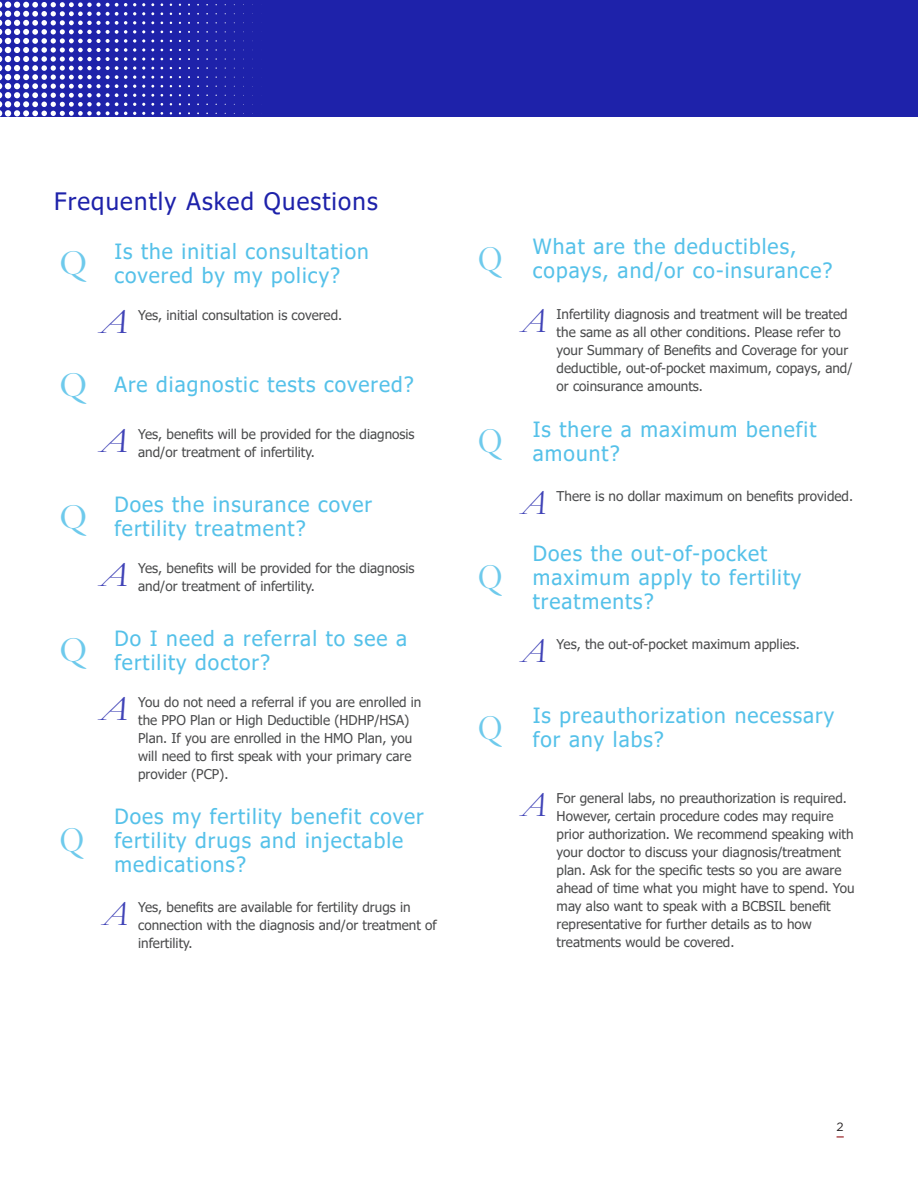
<style>
.page{position:relative;width:918px;height:1188px;background:#fff}
.page>*{position:absolute;margin:0;border:0;box-sizing:border-box;transform-origin:0 0}
.Body_Text{font:36px "Garamond";color:#6ecaec;scale:.9 1}
.Body_Text-2{font:italic 36px "Garamond";color:#4043b7;scale:.9 1}
.Body_Text-3{font:36px "Garamond";color:#6ecaec}
.Body_Text-4{font:italic 36px "Garamond";color:#4043b7}
.Header_1{font:24px "Tahoma";letter-spacing:.05em;color:#1e22aa}
.Header_2{font:21px/24px "Tahoma";letter-spacing:.05em;color:#55c1e9}
.Table_Body_Left{font:13.5px/18px "Tahoma";color:#4b4c4d}
.t1{font:12px "Gotham";color:#231f20}
</style>
<div class="page">
<div style="left:0;top:0;width:918px;height:117px;background:#1e22aa"></div>
<svg style="left:142px;top:48px;width:3px;height:13px"></svg>
<svg style="left:133px;top:30px;width:3px;height:49px"></svg>
<svg style="left:0;top:1px;width:127px;height:116px"></svg>
<svg style="left:837px;top:1136px;width:7px;height:2px"></svg>
<p class="Header_1" style="left:54px;top:185px;width:325px">Frequently Asked Questions</p>
<p class="Body_Text-3" style="left:59px;top:239px;width:29px">Q</p>
<p class="Header_2" style="left:114px;top:240px;width:256px">Is the initial consultation covered by my policy?</p>
<p class="Body_Text-4" style="left:100px;top:297px;width:29px">A</p>
<p class="Table_Body_Left" style="left:138px;top:307px;width:206px">Yes, initial consultation is covered.</p>
<p class="Body_Text-3" style="left:59px;top:360px;width:29px">Q</p>
<p class="Header_2" style="left:114px;top:373px;width:301px">Are diagnostic tests covered?</p>
<p class="Body_Text-4" style="left:100px;top:416px;width:29px">A</p>
<p class="Table_Body_Left" style="left:138px;top:426px;width:278px">Yes, benefits will be provided for the diagnosis and/or treatment of infertility.</p>
<p class="Body_Text-3" style="left:59px;top:492px;width:29px">Q</p>
<p class="Header_2" style="left:114px;top:493px;width:259px">Does the insurance cover fertility treatment?</p>
<p class="Body_Text-4" style="left:100px;top:551px;width:29px">A</p>
<p class="Table_Body_Left" style="left:138px;top:560px;width:278px">Yes, benefits will be provided for the diagnosis and/or treatment of infertility.</p>
<p class="Body_Text-3" style="left:59px;top:626px;width:29px">Q</p>
<p class="Header_2" style="left:114px;top:627px;width:294px">Do I need a referral to see a fertility doctor?</p>
<p class="Body_Text-4" style="left:100px;top:685px;width:29px">A</p>
<p class="Table_Body_Left" style="left:138px;top:694px;width:285px">You do not need a referral if you are enrolled in the PPO Plan or High Deductible (HDHP/HSA)<br>Plan. If you are enrolled in the HMO Plan, you will need to first speak with your primary care provider (PCP).</p>
<p class="Body_Text" style="left:59px;top:816px;width:29px">Q</p>
<p class="Header_2" style="left:114px;top:805px;width:311px">Does my fertility benefit cover fertility drugs and injectable medications?</p>
<p class="Body_Text-2" style="left:103px;top:890px;width:29px">A</p>
<p class="Table_Body_Left" style="left:138px;top:899px;width:300px">Yes, benefits are available for fertility drugs in connection with the diagnosis and/or treatment of infertility.</p>
<p class="Body_Text" style="left:478px;top:234px;width:29px">Q</p>
<p class="Header_2" style="left:533px;top:236px;width:301px">What are the deductibles, copays, and/or co-insurance?</p>
<p class="Body_Text-2" style="left:521px;top:296px;width:29px">A</p>
<p class="Table_Body_Left" style="left:557px;top:305px;width:297px">Infertility diagnosis and treatment will be treated the same as all other conditions. Please refer to your Summary of Benefits and Coverage for your deductible, out-of-pocket maximum, copays, and/ or coinsurance amounts.</p>
<p class="Body_Text" style="left:478px;top:417px;width:29px">Q</p>
<p class="Header_2" style="left:533px;top:418px;width:285px">Is there a maximum benefit amount?</p>
<p class="Body_Text-2" style="left:521px;top:479px;width:29px">A</p>
<p class="Table_Body_Left" style="left:557px;top:488px;width:298px">There is no dollar maximum on benefits provided.</p>
<p class="Body_Text" style="left:478px;top:553px;width:29px">Q</p>
<p class="Header_2" style="left:533px;top:542px;width:270px">Does the out-of-pocket maximum apply to fertility treatments?</p>
<p class="Body_Text-2" style="left:521px;top:627px;width:29px">A</p>
<p class="Table_Body_Left" style="left:557px;top:636px;width:245px">Yes, the out-of-pocket maximum applies.</p>
<p class="Body_Text" style="left:478px;top:704px;width:29px">Q</p>
<p class="Header_2" style="left:533px;top:705px;width:303px">Is preauthorization necessary for any labs?</p>
<p class="Body_Text-2" style="left:521px;top:780px;width:29px">A</p>
<p class="Table_Body_Left" style="left:557px;top:790px;width:300px">For general labs, no preauthorization is required.<br>However, certain procedure codes may require prior authorization. We recommend speaking with your doctor to discuss your diagnosis/treatment plan. Ask for the specific tests so you are aware ahead of time what you might have to spend. You may also want to speak with a BCBSIL benefit representative for further details as to how treatments would be covered.</p>
<p class="t1" style="left:837px;top:1119px;width:9px">2</p>
</div>
